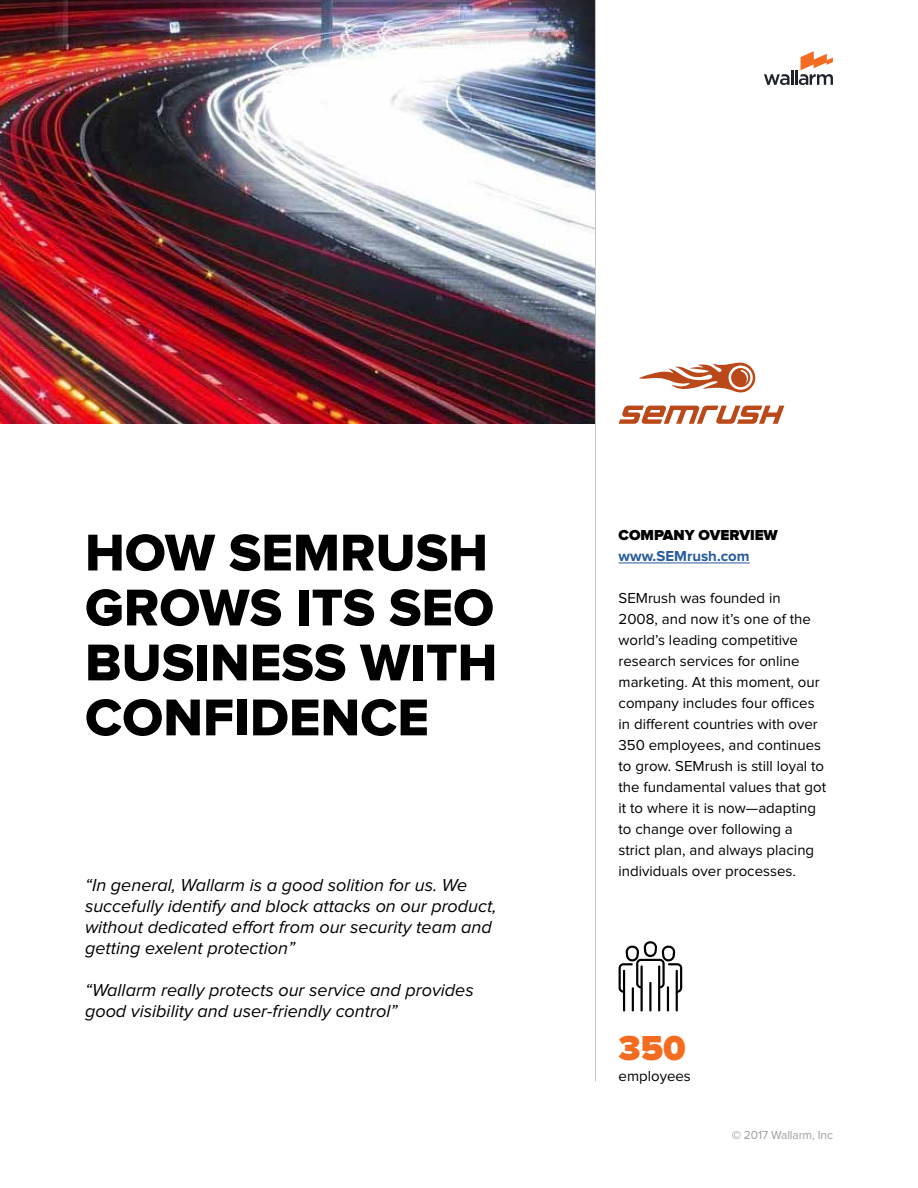
<style>
.page{position:relative;width:918px;height:1188px;background:#fff}
.page>*{position:absolute;margin:0;border:0;box-sizing:border-box;transform-origin:0 0}
.t1{font:53.7px/54.9px "Proxima Nova Extrabld";color:#000}
.t2{font:900 36px "Proxima Nova";color:#f36c21}
.t3{font:italic 18px/21px "Proxima Nova";color:#000}
.t4{font:15px/21px "Proxima Nova";color:#000}
.t5{font:900 15px "Proxima Nova";color:#000}
.t6{font:700 15px "Proxima Nova";color:#275b9b}
.t7{font:12px "Proxima Nova";letter-spacing:-.01em;color:#9d9d9c}
.s1{font-weight:900}
</style>
<div class="page">
<hr style="left:619px;top:563px;width:131px;height:1px;background:#275b9b">
<svg style="left:639px;top:362px;width:116px;height:31px"></svg>
<svg style="left:619px;top:406px;width:165px;height:18px"></svg>
<img style="left:0;top:0;width:595px;height:424px">
<hr style="left:795px;top:70px;width:3px;height:15px;background:#1f242c">
<svg style="left:799px;top:51px;width:34px;height:34px"></svg>
<svg style="left:764px;top:70px;width:29px;height:15px"></svg>
<hr style="left:595px;top:0;width:1px;height:1082px;background:#c6c6c6">
<svg style="left:619px;top:941px;width:63px;height:71px"></svg>
<h1 class="t1" style="left:85px;top:527px;width:414px">HOW SEMRUSH<br>GROWS ITS SEO<br>BUSINESS WITH<br>CONFIDENCE</h1>
<p class="t3" style="left:85px;top:875px;width:413px">“In general, Wallarm is a good solition for us. We succefully identify and block attacks on our product, without dedicated effort from our security team and getting exelent protection”</p>
<p class="t3" style="left:85px;top:980px;width:390px">“Wallarm really protects our service and provides good visibility and user-friendly control”</p>
<p class="t5" style="left:619px;top:528px;width:161px">COMPANY OVERVIEW</p>
<p class="t6" style="left:619px;top:549px;width:133px">www.SEMrush.com</p>
<p class="t4" style="left:619px;top:588px;width:209px">SEMrush was founded in<br>2008, and now it’s one of the world’s leading competitive research services for online marketing. At this moment, our company includes four offices in different countries with over<br>350 employees, and continues to grow. SEMrush is still loyal to the fundamental values that got it to where it is now—adapting to change over following a strict plan, and always placing individuals over processes.</p>
<h2 class="t2" style="left:619px;top:1031px;width:69px">350</h2>
<p class="t4" style="left:619px;top:1066px;width:74px">employees</p>
<p class="t7" style="left:732px;top:1129px;width:103px"><span class="s1">©</span> 2017 Wallarm, Inc</p>
</div>
